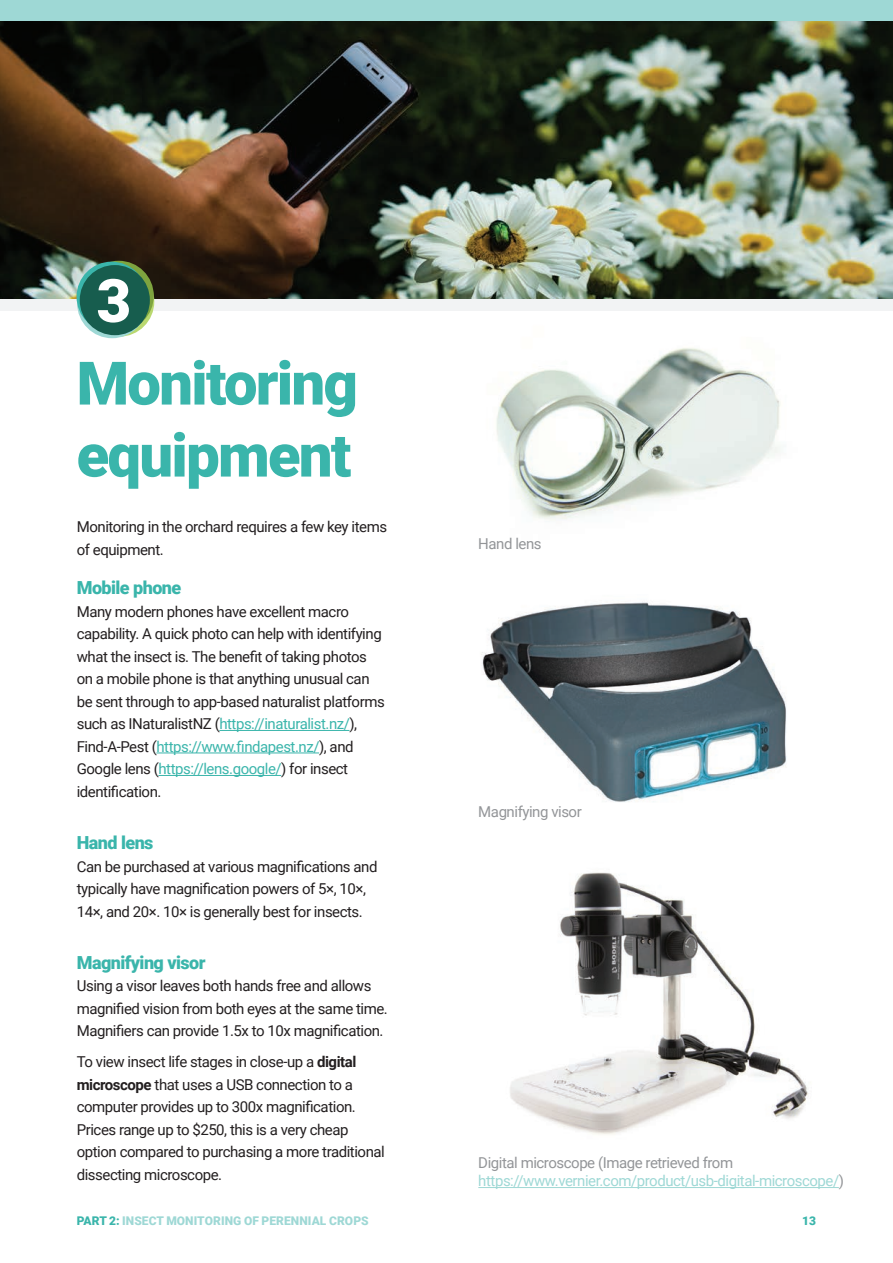
<style>
.page{position:relative;width:893px;height:1263px;background:#fff}
.page>*{position:absolute;margin:0;border:0;box-sizing:border-box;transform-origin:0 0}
.t1{font:900 60px/72px "Roboto";letter-spacing:-.03em;color:#3ab5ab}
.t2{font:900 60px "Roboto";color:#fff}
.t3{font:900 18px "Roboto";letter-spacing:-.03em;color:#3ab5ab}
.t4{font:15px/22.5px "Roboto";letter-spacing:-.03em;color:#231f20}
.t5{font:15px/18px "Roboto";letter-spacing:-.03em;color:#9ed8d5}
.t6{font:15px "Roboto";letter-spacing:-.03em;color:#939598}
.t7{font:900 12px "Roboto";letter-spacing:.005em;color:#9ed8d5}
.t8{font:900 12px "Roboto";color:#3ab5ab}
.s1{color:#3ab5ab}
.s2{font-weight:700}
.s3{color:#939598}
</style>
<div class="page">
<div style="left:0;top:0;width:893px;height:21px;background:#9ed8d5"></div>
<img style="left:496px;top:348px;width:284px;height:172px">
<img style="left:0;top:21px;width:893px;height:278px">
<div style="left:0;top:299px;width:893px;height:12px;background:#f2f3f4"></div>
<svg style="left:84px;top:266px;width:70px;height:71px"></svg>
<svg style="left:84px;top:261px;width:70px;height:70px"></svg>
<svg style="left:77px;top:268px;width:70px;height:70px"></svg>
<svg style="left:77px;top:262px;width:70px;height:70px"></svg>
<div style="left:80px;top:265px;width:70px;height:70px;background:#175d4e;border-radius:50%"></div>
<hr style="left:219px;top:730px;width:130px;height:1px;background:#3ab5ab">
<hr style="left:156px;top:752px;width:163px;height:1px;background:#3ab5ab">
<hr style="left:158px;top:775px;width:123px;height:1px;background:#3ab5ab">
<img style="left:481px;top:602px;width:306px;height:200px">
<hr style="left:478px;top:1187px;width:361px;height:1px;background:#9ed8d5">
<img style="left:510px;top:872px;width:299px;height:263px">
<p class="t2" style="left:97px;top:259px;width:36px">3</p>
<p class="t1" style="left:77px;top:345px;width:283px">Monitoring equipment</p>
<p class="t4" style="left:77px;top:515px;width:312px">Monitoring in the orchard requires a few key items of equipment.</p>
<p class="t3" style="left:77px;top:575px;width:106px">Mobile phone</p>
<p class="t4" style="left:77px;top:600px;width:310px">Many modern phones have excellent macro capability. A quick photo can help with identifying what the insect is. The benefit of taking photos on a mobile phone is that anything unusual can be sent through to app-based naturalist platforms such as INaturalistNZ (<span class="s1">https://inaturalist.nz/</span>), Find-A-Pest (<span class="s1">https://www.findapest.nz/</span>), and Google lens (<span class="s1">https://lens.google/</span>) for insect identification.</p>
<p class="t3" style="left:77px;top:830px;width:78px">Hand lens</p>
<p class="t4" style="left:77px;top:854px;width:302px">Can be purchased at various magnifications and typically have magnification powers of 5×, 10×,<br>14×, and 20×. 10× is generally best for insects.</p>
<p class="t3" style="left:77px;top:950px;width:130px">Magnifying visor</p>
<p class="t4" style="left:77px;top:974px;width:313px">Using a visor leaves both hands free and allows magnified vision from both eyes at the same time.<br>Magnifiers can provide 1.5x to 10x magnification.</p>
<p class="t4" style="left:77px;top:1050px;width:310px">To view insect life stages in close-up a <span class="s2">digital microscope</span> that uses a USB connection to a computer provides up to 300x magnification.<br>Prices range up to $250, this is a very cheap option compared to purchasing a more traditional dissecting microscope.</p>
<p class="t6" style="left:478px;top:534px;width:65px">Hand lens</p>
<p class="t6" style="left:478px;top:801px;width:105px">Magnifying visor</p>
<p class="t5" style="left:478px;top:1153px;width:367px"><span class="s3">Digital microscope (Image retrieved from </span>https://www.vernier.com/product/usb-digital-microscope/<span class="s3">)</span></p>
<p class="t7" style="left:77px;top:1212px;width:293px"><span class="s1">PART 2:</span> INSECT MONITORING OF PERENNIAL CROPS</p>
<p class="t8" style="left:802px;top:1212px;width:15px">13</p>
</div>
